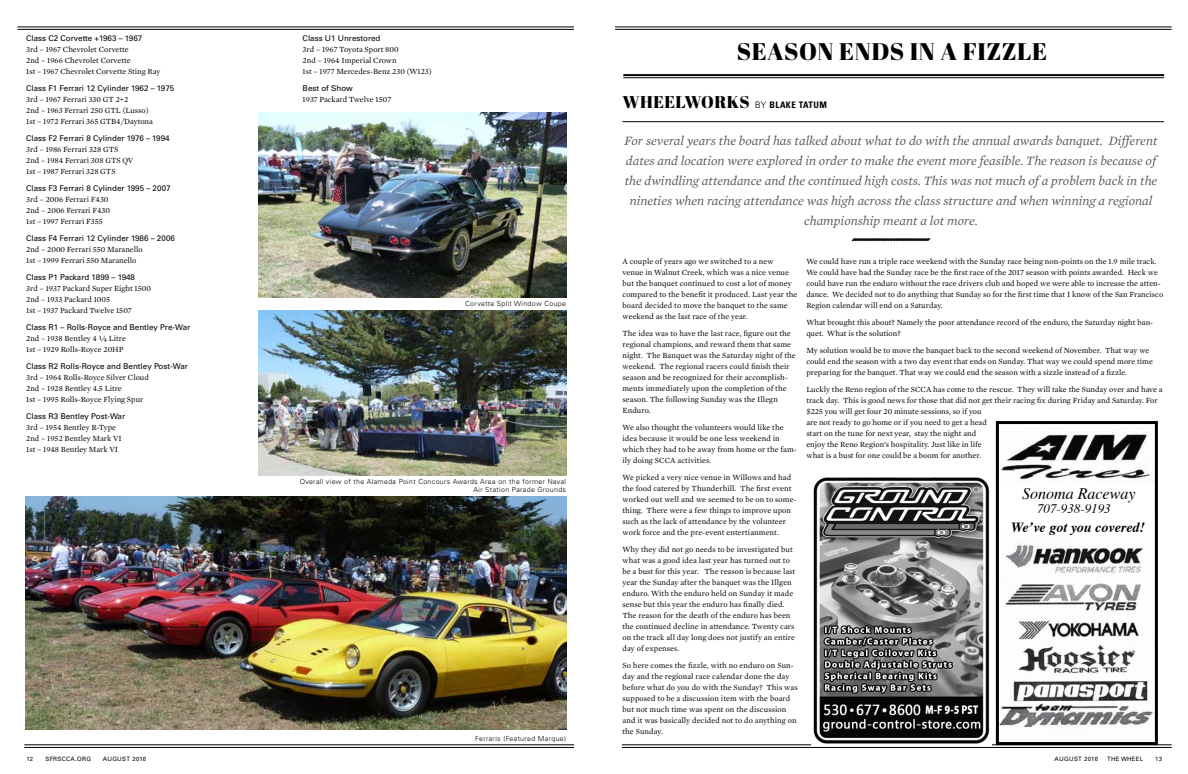
<style>
.page{position:relative;width:1188px;height:774px;background:#fff}
.page>*{position:absolute;margin:0;border:0;box-sizing:border-box;transform-origin:0 0}
.t1{font:24px "Abril Fatface";letter-spacing:.025em;color:#000}
.t2{font:17px "Abril Fatface";color:#000}
.t3{font:italic 16px "Times";color:#000}
.t4{font:italic 700 14px "Times";color:#000}
.t5{font:italic 13px/20px "Mercury Text G1";color:#58595b;text-align:center}
.t6{font:italic 13px "Times";color:#000}
.t7{font:700 condensed 9px "Univers";letter-spacing:.05em;color:#000}
.t8{font:8px/11px "Mercury Text G1 Roman";letter-spacing:.005em;color:#000}
.t9{font:8px "Univers";color:#000}
.t10{font:300 7px/8px "Univers";letter-spacing:.05em;color:#000;text-align:right}
.t11{font:6px "Univers";letter-spacing:.05em;color:#000}
.s1{font-family:"Abril Fatface";font-weight:400;font-stretch:normal;font-size:17px}
.s2{font-weight:300;font-stretch:normal}
</style>
<div class="page">
<hr style="left:24px;top:745px;width:550px;height:1px;background:#000">
<hr style="left:622px;top:745px;width:550px;height:1px;background:#000">
<hr style="left:24px;top:747px;width:550px;height:1px;background:#000">
<hr style="left:622px;top:747px;width:550px;height:1px;background:#000">
<hr style="left:18px;top:26px;width:556px;height:1px;background:#000">
<hr style="left:615px;top:26px;width:557px;height:1px;background:#000">
<hr style="left:18px;top:29px;width:556px;height:1px;background:#000">
<hr style="left:615px;top:29px;width:557px;height:1px;background:#000">
<hr style="left:623px;top:74px;width:541px;height:2px;background:#000">
<hr style="left:623px;top:78px;width:541px;height:1px;background:#000">
<hr style="left:622px;top:122px;width:542px;height:1px;background:#000">
<svg style="left:851px;top:238px;width:80px;height:4px"></svg>
<img style="left:813px;top:477px;width:177px;height:267px">
<svg style="left:996px;top:421px;width:162px;height:324px"></svg>
<div style="left:1001px;top:483px;width:153px;height:52px;background:#fff"></div>
<img style="left:25px;top:496px;width:541px;height:233px">
<img style="left:259px;top:311px;width:307px;height:164px">
<img style="left:259px;top:112px;width:307px;height:186px">
<p class="t9" style="left:26px;top:34px;width:118px">Class C2 Corvette +1963 – 1967</p>
<p class="t8" style="left:26px;top:44px;width:136px">3rd – 1967 Chevrolet Corvette<br>2nd – 1966 Chevrolet Corvette<br>1st – 1967 Chevrolet Corvette Sting Ray</p>
<p class="t9" style="left:26px;top:84px;width:149px">Class F1 Ferrari 12 Cylinder 1962 – 1975</p>
<p class="t8" style="left:26px;top:94px;width:128px">3rd – 1967 Ferrari 330 GT 2+2<br>2nd – 1963 Ferrari 250 GTL (Lusso)<br>1st – 1972 Ferrari 365 GTB4/Daytona</p>
<p class="t9" style="left:26px;top:134px;width:145px">Class F2 Ferrari 8 Cylinder 1976 – 1994</p>
<p class="t8" style="left:26px;top:144px;width:109px">3rd – 1986 Ferrari 328 GTS<br>2nd – 1984 Ferrari 308 GTS QV<br>1st – 1987 Ferrari 328 GTS</p>
<p class="t9" style="left:26px;top:184px;width:146px">Class F3 Ferrari 8 Cylinder 1995 – 2007</p>
<p class="t8" style="left:26px;top:194px;width:85px">3rd – 2006 Ferrari F430<br>2nd – 2006 Ferrari F430<br>1st – 1997 Ferrari F355</p>
<p class="t9" style="left:26px;top:234px;width:150px">Class F4 Ferrari 12 Cylinder 1986 – 2006</p>
<p class="t8" style="left:26px;top:244px;width:118px">2nd – 2000 Ferrari 550 Maranello<br>1st – 1999 Ferrari 550 Maranello</p>
<p class="t9" style="left:26px;top:273px;width:110px">Class P1 Packard 1899 – 1948</p>
<p class="t8" style="left:26px;top:283px;width:126px">3rd – 1937 Packard Super Eight 1500<br>2nd – 1933 Packard 1005<br>1st – 1937 Packard Twelve 1507</p>
<p class="t9" style="left:26px;top:323px;width:166px">Class R1 – Rolls-Royce and Bentley Pre-War</p>
<p class="t8" style="left:26px;top:333px;width:101px">2nd – 1938 Bentley 4 ¼ Litre<br>1st – 1929 Rolls-Royce 20HP</p>
<p class="t9" style="left:26px;top:362px;width:163px">Class R2 Rolls-Royce and Bentley Post-War</p>
<p class="t8" style="left:26px;top:372px;width:124px">3rd – 1964 Rolls-Royce Silver Cloud<br>2nd – 1928 Bentley 4.5 Litre<br>1st – 1995 Rolls-Royce Flying Spur</p>
<p class="t9" style="left:26px;top:412px;width:100px">Class R3 Bentley Post-War</p>
<p class="t8" style="left:26px;top:422px;width:97px">3rd – 1954 Bentley R-Type<br>2nd – 1952 Bentley Mark VI<br>1st – 1948 Bentley Mark VI</p>
<p class="t9" style="left:303px;top:34px;width:79px">Class U1 Unrestored</p>
<p class="t8" style="left:303px;top:44px;width:131px">3rd – 1967 Toyota Sport 800<br>2nd – 1964 Imperial Crown<br>1st – 1977 Mercedes-Benz 230 (W123)</p>
<p class="t9" style="left:303px;top:84px;width:52px">Best of Show</p>
<p class="t8" style="left:303px;top:94px;width:90px">1937 Packard Twelve 1507</p>
<p class="t10" style="left:465px;top:300px;width:102px">Corvette Split Window Coupe</p>
<p class="t10" style="left:300px;top:478px;width:268px">Overall view of the Alameda Point Concours Awards Area on the former Naval<br>Air Station Parade Grounds</p>
<p class="t10" style="left:475px;top:734px;width:92px">Ferraris (Featured Marque)</p>
<h1 class="t1" style="left:737px;top:34px;width:17px">SEA</h1>
<h1 class="t1" style="left:784px;top:34px;width:249px">SON ENDS IN A FIZZLE</h1>
<h2 class="t2" style="left:622px;top:90px;width:44px">WHEELW</h2>
<p class="t7" style="left:701px;top:99px;width:126px"><span class="s1">ORKS</span> <span class="s2">BY</span> BLAKE TATUM</p>
<p class="t5" style="left:624px;top:131px;width:535px">For several years the board has talked about what to do with the annual awards banquet. Different dates and location were explored in order to make the event more feasible. The reason is because of the dwindling attendance and the continued high costs. This was not much of a problem back in the nineties when racing attendance was high across the class structure and when winning a regional championship meant a lot more.</p>
<p class="t8" style="left:622px;top:256px;width:176px">A couple of years ago we switched to a new<br>venue in Walnut Creek, which was a nice venue but the banquet continued to cost a lot of money compared to the benefit it produced. Last year the board decided to move the banquet to the same weekend as the last race of the year.</p>
<p class="t8" style="left:622px;top:328px;width:175px">The idea was to have the last race, figure out the regional champions, and reward them that same night. The Banquet was the Saturday night of the weekend. The regional racers could finish their season and be recognized for their accomplish&shy;ments immediately upon the completion of the season. The following Sunday was the Illegn Enduro.</p>
<p class="t8" style="left:622px;top:422px;width:176px">We also thought the volunteers would like the idea because it would be one less weekend in which they had to be away from home or the fam&shy;ily doing SCCA activities.</p>
<p class="t8" style="left:622px;top:472px;width:176px">We picked a very nice venue in Willows and had the food catered by Thunderhill. The first event worked out well and we seemed to be on to some&shy;thing. There were a few things to improve upon such as the lack of attendance by the volunteer work force and the pre-event entertianment.</p>
<p class="t8" style="left:622px;top:544px;width:174px">Why they did not go needs to be investigated but what was a good idea last year has turned out to be a bust for this year. The reason is because last year the Sunday after the banquet was the Illgen enduro. With the enduro held on Sunday it made sense but this year the enduro has finally died.<br>The reason for the death of the enduro has been the continued decline in attendance. Twenty cars on the track all day long does not justify an entire day of expenses.</p>
<p class="t8" style="left:622px;top:660px;width:177px">So here comes the fizzle, with no enduro on Sun&shy;day and the regional race calendar done the day before what do you do with the Sunday? This was supposed to be a discussion item with the board but not much time was spent on the discussion and it was basically decided not to do anything on the Sunday.</p>
<p class="t8" style="left:806px;top:256px;width:359px">We could have run a triple race weekend with the Sunday race being non-points on the 1.9 mile track.<br>We could have had the Sunday race be the first race of the 2017 season with points awarded. Heck we could have run the enduro without the race drivers club and hoped we were able to increase the atten&shy;dance. We decided not to do anything that Sunday so for the first time that I know of the San Francisco Region calendar will end on a Saturday.</p>
<p class="t8" style="left:806px;top:317px;width:348px">What brought this about? Namely the poor attendance record of the enduro, the Saturday night ban&shy;quet. What is the solution?</p>
<p class="t8" style="left:806px;top:345px;width:348px">My solution would be to move the banquet back to the second weekend of November. That way we could end the season with a two day event that ends on Sunday. That way we could spend more time preparing for the banquet. That way we could end the season with a sizzle instead of a fizzle.</p>
<p class="t8" style="left:806px;top:384px;width:358px">Luckly the Reno region of the SCCA has come to the rescue. They will take the Sunday over and have a track day. This is good news for those that did not get their racing fix during Friday and Saturday. For $225 you will get four 20 minute sessions, so if you<br>are not ready to go home or if you need to get a head<br>start on the tune for next year, stay the night and<br>enjoy the Reno Region’s hospitality. Just like in life<br>what is a bust for one could be a boom for another.</p>
<h3 class="t3" style="left:1022px;top:480px;width:115px">Sonoma Raceway</h3>
<h3 class="t6" style="left:1037px;top:498px;width:75px">707-938-9193</h3>
<h3 class="t4" style="left:1011px;top:515px;width:135px">We’ve got you covered!</h3>
<p class="t11" style="left:26px;top:756px;width:8px">12</p>
<p class="t11" style="left:45px;top:756px;width:47px">SFRSCCA.ORG</p>
<p class="t11" style="left:103px;top:756px;width:45px">AUGUST 2016</p>
<p class="t11" style="left:1055px;top:756px;width:45px">AUGUST 2016</p>
<p class="t11" style="left:1107px;top:756px;width:38px">THE WHEEL</p>
<p class="t11" style="left:1155px;top:756px;width:8px">13</p>
</div>
